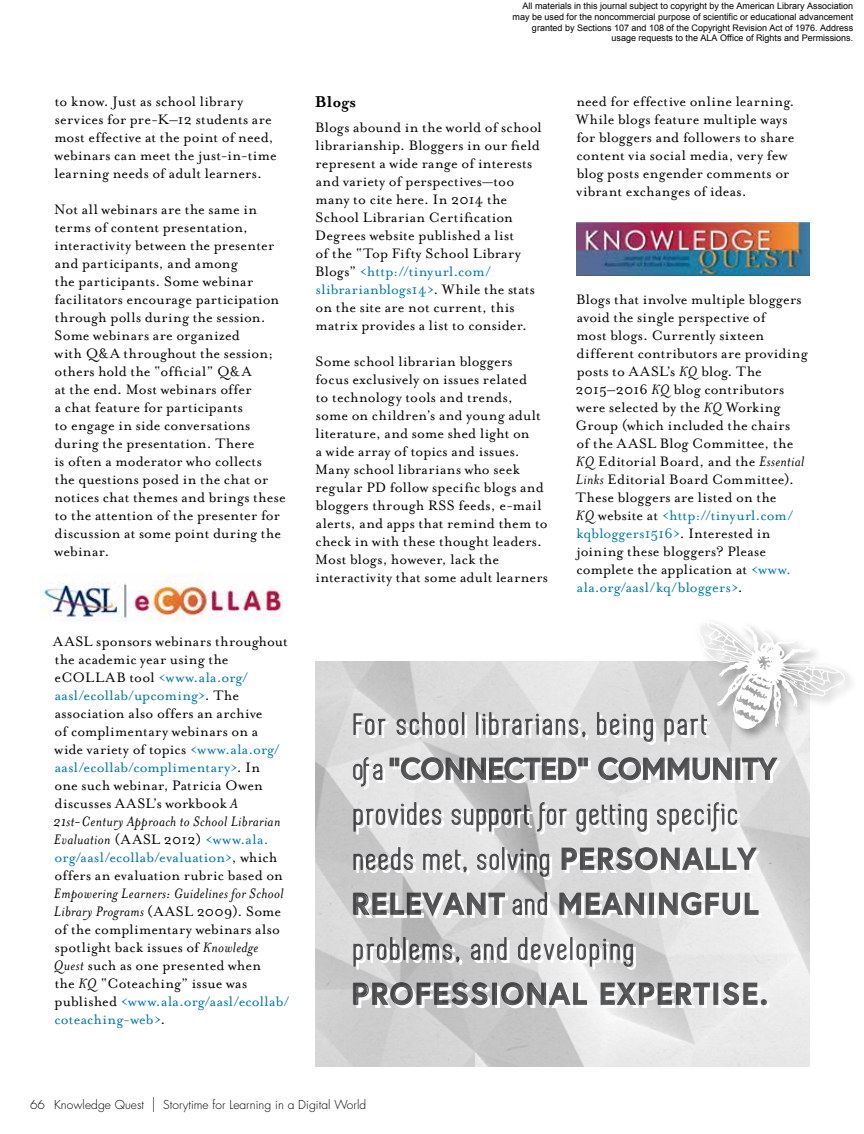
<style>
.page{position:relative;width:864px;height:1134px;background:#fff}
.page>*{position:absolute;margin:0;border:0;box-sizing:border-box;transform-origin:0 0}
.t1{font:700 30px "Europa";letter-spacing:.05em;color:#58595b}
.t2{font:700 30px "Europa";color:#58595b}
.t3{font:700 18px "Mrs Eaves";color:#000}
.t4{font:15.75px/18px "Mrs Eaves Roman";letter-spacing:.015em;color:#000}
.t5{font:italic 15.75px/18px "Mrs Eaves";letter-spacing:.025em;color:#000}
.t6{font:300 12px "Futura";letter-spacing:.005em;color:#000}
.t7{font:9px/10.8px "Arial";color:#000;text-align:right}
.s1{color:#0076a3}
.s2{font-family:"Mrs Eaves";font-style:italic}
.s3{font-family:"Mrs Eaves Roman";font-style:normal}
.s4{font-family:"Mrs Eaves Roman";font-style:normal;color:#0076a3}
.s5{font-family:"Simplifica";font-weight:400}
.s6{font-size:18px}
</style>
<div class="page">
<img style="left:315px;top:662px;width:495px;height:404px">
<img style="left:40px;top:573px;width:243px;height:49px">
<img style="left:576px;top:222px;width:234px;height:54px">
<div style="left:586px;top:761px;width:5px;height:8px;border:1px solid #fff"></div>
<div style="left:581px;top:761px;width:5px;height:8px;border:1px solid #fff"></div>
<div style="left:738px;top:761px;width:5px;height:22px;border:1px solid #fff"></div>
<div style="left:652px;top:896px;width:5px;height:22px;border:1px solid #fff"></div>
<div style="left:406px;top:940px;width:3px;height:23px;border:1px solid #fff"></div>
<div style="left:495px;top:986px;width:5px;height:22px;border:1px solid #fff"></div>
<div style="left:716px;top:986px;width:5px;height:22px;border:1px solid #fff"></div>
<svg style="left:353px;top:713px;width:36px;height:26px"></svg>
<svg style="left:396px;top:712px;width:66px;height:27px"></svg>
<div style="left:462px;top:712px;width:2px;height:23px;border:1px solid #58595b"></div>
<div style="left:476px;top:712px;width:2px;height:23px;border:1px solid #58595b"></div>
<svg style="left:482px;top:712px;width:107px;height:29px"></svg>
<svg style="left:596px;top:712px;width:61px;height:34px"></svg>
<svg style="left:352px;top:756px;width:228px;height:34px;background:#c1c2c2"></svg>
<div style="left:583px;top:758px;width:5px;height:8px;border:1px solid #58595b"></div>
<div style="left:578px;top:758px;width:5px;height:8px;border:1px solid #58595b"></div>
<svg style="left:598px;top:756px;width:137px;height:28px;background:#c4c4c4"></svg>
<div style="left:735px;top:758px;width:5px;height:22px;border:1px solid #58595b"></div>
<svg style="left:741px;top:757px;width:41px;height:27px"></svg>
<svg style="left:353px;top:802px;width:92px;height:33px"></svg>
<svg style="left:451px;top:802px;width:119px;height:33px;background:#bcbcbc"></svg>
<svg style="left:576px;top:802px;width:165px;height:34px"></svg>
<svg style="left:353px;top:847px;width:64px;height:27px"></svg>
<div style="left:502px;top:847px;width:2px;height:23px;border:1px solid #58595b"></div>
<svg style="left:423px;top:848px;width:130px;height:33px;background:#c2c2c3"></svg>
<svg style="left:561px;top:846px;width:200px;height:28px"></svg>
<svg style="left:353px;top:891px;width:198px;height:29px;background:#bbbbbc"></svg>
<svg style="left:559px;top:891px;width:89px;height:28px;background:#bdbdbd"></svg>
<div style="left:649px;top:893px;width:5px;height:22px;border:1px solid #58595b"></div>
<svg style="left:659px;top:891px;width:103px;height:28px"></svg>
<svg style="left:353px;top:937px;width:50px;height:33px"></svg>
<div style="left:403px;top:937px;width:3px;height:23px;border:1px solid #58595b"></div>
<svg style="left:409px;top:943px;width:54px;height:23px"></svg>
<svg style="left:470px;top:937px;width:40px;height:27px"></svg>
<svg style="left:517px;top:937px;width:53px;height:29px"></svg>
<div style="left:570px;top:937px;width:2px;height:23px;border:1px solid #58595b"></div>
<svg style="left:576px;top:938px;width:61px;height:33px"></svg>
<svg style="left:353px;top:981px;width:138px;height:28px;background:#b3b3b4"></svg>
<div style="left:492px;top:983px;width:5px;height:22px;border:1px solid #58595b"></div>
<svg style="left:500px;top:981px;width:91px;height:28px"></svg>
<svg style="left:600px;top:982px;width:113px;height:27px;background:#bfbfc0"></svg>
<div style="left:713px;top:983px;width:5px;height:22px;border:1px solid #58595b"></div>
<svg style="left:722px;top:981px;width:49px;height:28px"></svg>
<svg style="left:664px;top:623px;width:181px;height:122px"></svg>
<p class="t4" style="left:54px;top:93px;width:224px">to know. Just as school library services for pre-K–12 students are most effective at the point of need, webinars can meet the just-in-time learning needs of adult learners.</p>
<p class="t4" style="left:54px;top:201px;width:233px">Not all webinars are the same in terms of content presentation, interactivity between the presenter and participants, and among<br>the participants. Some webinar facilitators encourage participation through polls during the session.<br>Some webinars are organized<br>with Q&amp;A throughout the session; others hold the “official” Q&amp;A<br>at the end. Most webinars offer<br>a chat feature for participants<br>to engage in side conversations during the presentation. There<br>is often a moderator who collects<br>the questions posed in the chat or notices chat themes and brings these to the attention of the presenter for discussion at some point during the webinar.</p>
<p class="t4" style="left:53px;top:633px;width:236px">AASL sponsors webinars throughout the academic year using the eCOLLAB tool <span class="s1">&lt;www.ala.org/ aasl/ecollab/upcoming&gt;</span>. The association also offers an archive<br>of complimentary webinars on a wide variety of topics <span class="s1">&lt;www.ala.org/ aasl/ecollab/complimentary&gt;</span>. In<br>one such webinar, Patricia Owen discusses AASL’s workbook <span class="s2">A</span></p>
<p class="t5" style="left:53px;top:813px;width:229px">21st-Century Approach to School Librarian<br>Evaluation <span class="s3">(AASL 2012)</span> <span class="s4">&lt;www.ala.</span></p>
<p class="t4" style="left:55px;top:849px;width:230px"><span class="s1">org/aasl/ecollab/evaluation&gt;</span>, which offers an evaluation rubric based on</p>
<p class="t5" style="left:54px;top:885px;width:231px">Empowering Learners: Guidelines for School<br>Library Programs <span class="s3">(AASL 2009). Some</span></p>
<p class="t4" style="left:54px;top:921px;width:237px">of the complimentary webinars also spotlight back issues of <span class="s2">Knowledge<br>Quest</span> such as one presented when<br>the <span class="s2">KQ</span> “Coteaching” issue was published <span class="s1">&lt;www.ala.org/aasl/ecollab/ coteaching-web&gt;</span>.</p>
<p class="t7" style="left:513px;top:0;width:342px">All materials in this journal subject to copyright by the American Library Association may be used for the noncommercial purpose of scientific or educational advancement granted by Sections 107 and 108 of the Copyright Revision Act of 1976. Address usage requests to the ALA Office of Rights and Permissions.</p>
<p class="t3" style="left:315px;top:91px;width:43px">Blogs</p>
<p class="t4" style="left:315px;top:118px;width:228px">Blogs abound in the world of school librarianship. Bloggers in our field represent a wide range of interests and variety of perspectives—too many to cite here. In 2014 the School Librarian Certification Degrees website published a list<br>of the “Top Fifty School Library Blogs” <span class="s1">&lt;http://tinyurl.com/ slibrarianblogs14&gt;</span>. While the stats on the site are not current, this matrix provides a list to consider.</p>
<p class="t4" style="left:315px;top:352px;width:234px">Some school librarian bloggers focus exclusively on issues related<br>to technology tools and trends, some on children’s and young adult literature, and some shed light on<br>a wide array of topics and issues.<br>Many school librarians who seek regular PD follow specific blogs and bloggers through RSS feeds, e-mail alerts, and apps that remind them to check in with these thought leaders.<br>Most blogs, however, lack the interactivity that some adult learners</p>
<p class="t4" style="left:576px;top:93px;width:220px">need for effective online learning.<br>While blogs feature multiple ways for bloggers and followers to share content via social media, very few blog posts engender comments or vibrant exchanges of ideas.</p>
<p class="t4" style="left:576px;top:291px;width:234px">Blogs that involve multiple bloggers avoid the single perspective of<br>most blogs. Currently sixteen different contributors are providing posts to AASL’s <span class="s2">KQ</span> blog. The 2015–2016 <span class="s2">KQ</span> blog contributors were selected by the <span class="s2">KQ</span> Working Group (which included the chairs<br>of the AASL Blog Committee, the <span class="s2">KQ</span> Editorial Board, and the <span class="s2">Essential Links</span> Editorial Board Committee).<br>These bloggers are listed on the<br><span class="s2">KQ</span> website at <span class="s1">&lt;http://tinyurl.com/ kqbloggers1516&gt;</span>. Interested in joining these bloggers? Please complete the application at <span class="s1">&lt;www. ala.org/aasl/kq/bloggers&gt;</span>.</p>
<h1 class="t2" style="left:354px;top:749px;width:424px"><span class="s5">of a</span> “CONNECTED” COMMUNITY</h1>
<h1 class="t1" style="left:352px;top:884px;width:408px">RELEVANT <span class="s5">and</span> MEANINGFUL</h1>
<h1 class="t1" style="left:352px;top:974px;width:417px">PROFESSIONAL EXPERTISE.</h1>
<p class="t6" style="left:30px;top:1097px;width:338px">66 Knowledge Quest <span class="s6">|</span> Storytime for Learning in a Digital World</p>
</div>
